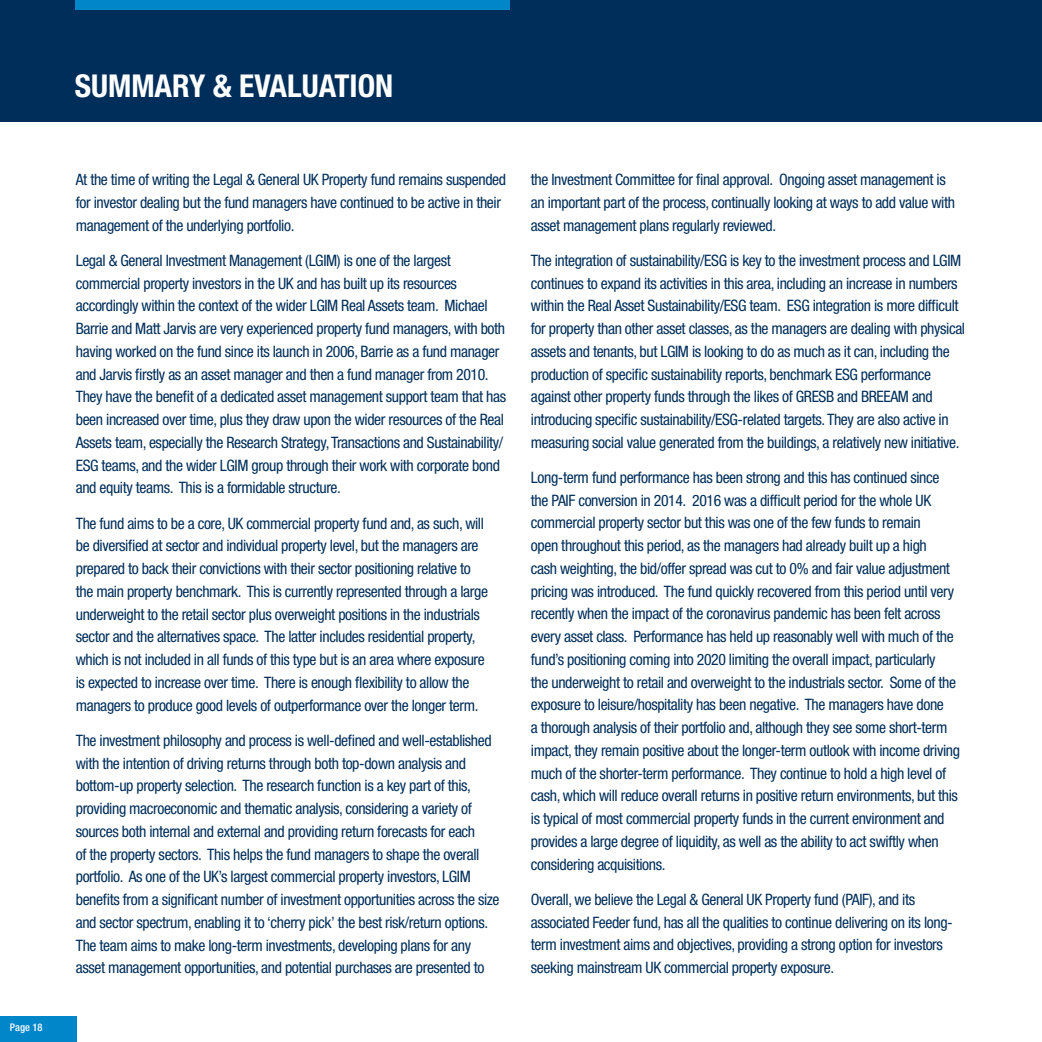
<style>
.page{position:relative;width:1042px;height:1042px;background:#fff}
.page>*{position:absolute;margin:0;border:0;box-sizing:border-box;transform-origin:0 0}
.t1{font:700 condensed 31.5px "Helvetica Neue LT Std";color:#fff}
.t2{font:condensed 15.75px/22.8px "Helvetica Neue LT Std";letter-spacing:-.025em;color:#002e5a}
.t3{font:500 condensed 10.5px "Helvetica Neue LT Std";color:#fff}
</style>
<div class="page">
<div style="left:0;top:0;width:1042px;height:121px;background:#002e5a"></div>
<div style="left:76px;top:0;width:434px;height:10px;background:#0086c9"></div>
<div style="left:0;top:1016px;width:76px;height:26px;background:#0086c9"></div>
<p class="t3" style="left:10px;top:1021px;width:34px">Page 18</p>
<h1 class="t1" style="left:75px;top:67px;width:320px">SUMMARY &amp; EVALUATION</h1>
<p class="t2" style="left:76px;top:168px;width:432px">At the time of writing the Legal &amp; General UK Property fund remains suspended for investor dealing but the fund managers have continued to be active in their management of the underlying portfolio.</p>
<p class="t2" style="left:76px;top:249px;width:432px">Legal &amp; General Investment Management (LGIM) is one of the largest commercial property investors in the UK and has built up its resources accordingly within the context of the wider LGIM Real Assets team. Michael Barrie and Matt Jarvis are very experienced property fund managers, with both having worked on the fund since its launch in 2006, Barrie as a fund manager and Jarvis firstly as an asset manager and then a fund manager from 2010.<br>They have the benefit of a dedicated asset management support team that has been increased over time, plus they draw upon the wider resources of the Real Assets team, especially the Research Strategy, Transactions and Sustainability/ ESG teams, and the wider LGIM group through their work with corporate bond and equity teams. This is a formidable structure.</p>
<p class="t2" style="left:76px;top:511px;width:414px">The fund aims to be a core, UK commercial property fund and, as such, will be diversified at sector and individual property level, but the managers are prepared to back their convictions with their sector positioning relative to the main property benchmark. This is currently represented through a large underweight to the retail sector plus overweight positions in the industrials sector and the alternatives space. The latter includes residential property, which is not included in all funds of this type but is an area where exposure is expected to increase over time. There is enough flexibility to allow the managers to produce good levels of outperformance over the longer term.</p>
<p class="t2" style="left:76px;top:729px;width:425px">The investment philosophy and process is well-defined and well-established with the intention of driving returns through both top-down analysis and bottom-up property selection. The research function is a key part of this, providing macroeconomic and thematic analysis, considering a variety of sources both internal and external and providing return forecasts for each<br>of the property sectors. This helps the fund managers to shape the overall portfolio. As one of the UK’s largest commercial property investors, LGIM benefits from a significant number of investment opportunities across the size and sector spectrum, enabling it to ‘cherry pick’ the best risk/return options.<br>The team aims to make long-term investments, developing plans for any asset management opportunities, and potential purchases are presented to</p>
<p class="t2" style="left:531px;top:168px;width:426px">the Investment Committee for final approval. Ongoing asset management is an important part of the process, continually looking at ways to add value with asset management plans regularly reviewed.</p>
<p class="t2" style="left:531px;top:249px;width:436px">The integration of sustainability/ESG is key to the investment process and LGIM continues to expand its activities in this area, including an increase in numbers within the Real Asset Sustainability/ESG team. ESG integration is more difficult for property than other asset classes, as the managers are dealing with physical assets and tenants, but LGIM is looking to do as much as it can, including the production of specific sustainability reports, benchmark ESG performance against other property funds through the likes of GRESB and BREEAM and introducing specific sustainability/ESG-related targets. They are also active in measuring social value generated from the buildings, a relatively new initiative.</p>
<p class="t2" style="left:531px;top:466px;width:431px">Long-term fund performance has been strong and this has continued since the PAIF conversion in 2014. 2016 was a difficult period for the whole UK commercial property sector but this was one of the few funds to remain<br>open throughout this period, as the managers had already built up a high<br>cash weighting, the bid/offer spread was cut to 0% and fair value adjustment pricing was introduced. The fund quickly recovered from this period until very recently when the impact of the coronavirus pandemic has been felt across every asset class. Performance has held up reasonably well with much of the fund’s positioning coming into 2020 limiting the overall impact, particularly<br>the underweight to retail and overweight to the industrials sector. Some of the exposure to leisure/hospitality has been negative. The managers have done<br>a thorough analysis of their portfolio and, although they see some short-term impact, they remain positive about the longer-term outlook with income driving much of the shorter-term performance. They continue to hold a high level of cash, which will reduce overall returns in positive return environments, but this is typical of most commercial property funds in the current environment and provides a large degree of liquidity, as well as the ability to act swiftly when considering acquisitions.</p>
<p class="t2" style="left:531px;top:888px;width:423px">Overall, we believe the Legal &amp; General UK Property fund (PAIF), and its associated Feeder fund, has all the qualities to continue delivering on its long&shy;term investment aims and objectives, providing a strong option for investors seeking mainstream UK commercial property exposure.</p>
</div>
